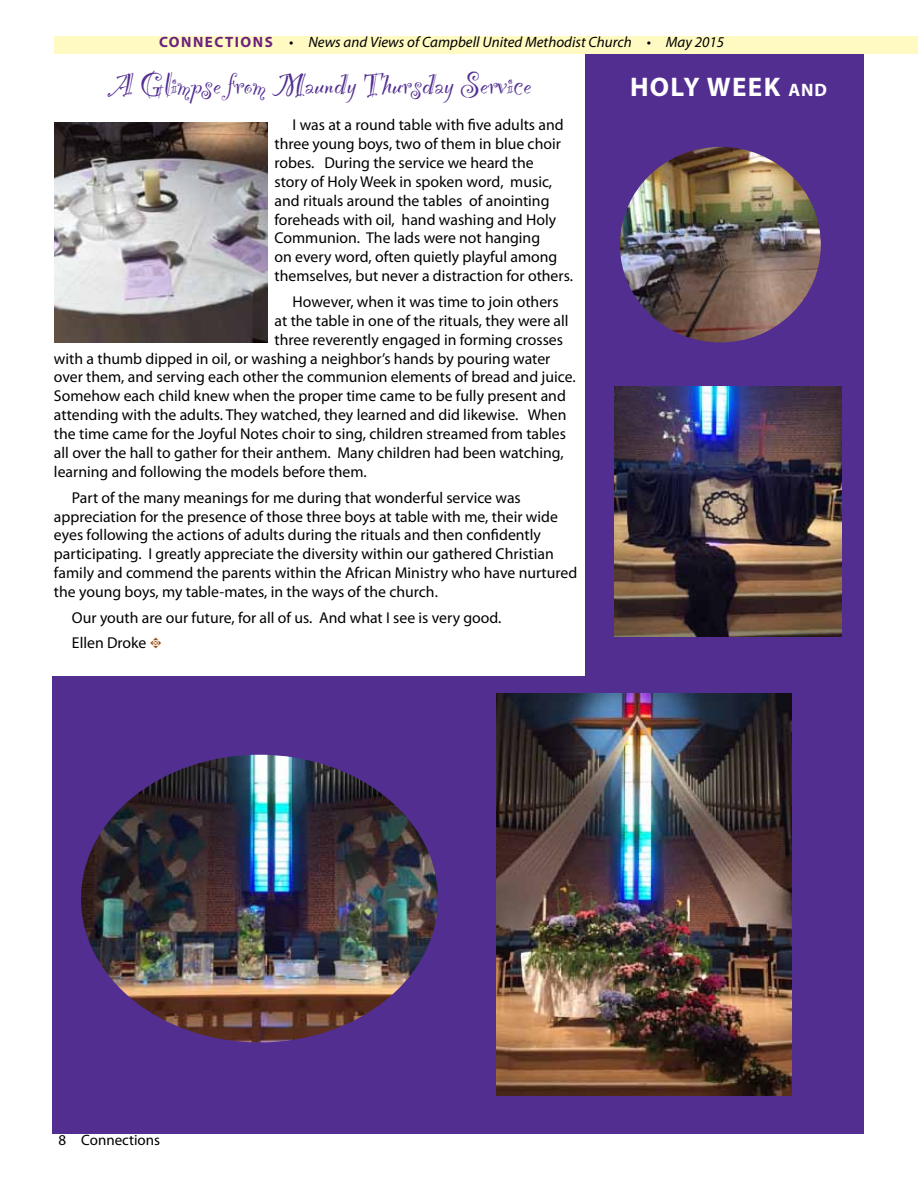
<style>
.page{position:relative;width:918px;height:1188px;background:#fff}
.page>*{position:absolute;margin:0;border:0;box-sizing:border-box;transform-origin:0 0}
.t1{font:36px "Party Let Plain";color:#522e91}
.t2{font:700 27px "Myriad Pro";letter-spacing:.05em;color:#fff}
.t3{font:15.75px/18.9px "Myriad Pro";color:#000}
.t4{font:italic 15px "Myriad Pro";color:#000}
.t5{font:15px "Myriad Pro";color:#000}
.s1{font-weight:700;font-style:normal;color:#6c217f}
.s2{font-family:"Type Embellishments One Let Plain";font-size:15px;color:#994708}
.s3{font-size:18px}
</style>
<div class="page">
<div style="left:55px;top:36px;width:863px;height:18px;background:#fffac2"></div>
<img style="left:54px;top:122px;width:214px;height:220px">
<div style="left:53px;top:676px;width:811px;height:458px;background:#522e91"></div>
<div style="left:585px;top:54px;width:279px;height:622px;background:#522e91"></div>
<img style="left:614px;top:387px;width:227px;height:249px">
<img style="left:497px;top:693px;width:295px;height:402px">
<img style="left:81px;top:755px;width:357px;height:287px">
<img style="left:620px;top:147px;width:201px;height:195px">
<p class="t4" style="left:159px;top:33px;width:567px"><span class="s1">CONNECTIONS</span> • News and Views of Campbell United Methodist Church • May 2015</p>
<h1 class="t1" style="left:108px;top:60px;width:425px">A Glimpse from Maundy Thursday Service</h1>
<p class="t3" style="left:275px;top:115px;width:300px;text-indent:18px">I was at a round table with five adults and three young boys, two of them in blue choir robes. During the service we heard the<br>story of Holy Week in spoken word, music, and rituals around the tables of anointing foreheads with oil, hand washing and Holy Communion. The lads were not hanging<br>on every word, often quietly playful among themselves, but never a distraction for others.</p>
<p class="t3" style="left:293px;top:292px;width:268px">However, when it was time to join others</p>
<p class="t3" style="left:275px;top:311px;width:296px">at the table in one of the rituals, they were all</p>
<p class="t3" style="left:275px;top:330px;width:290px">three reverently engaged in forming crosses</p>
<p class="t3" style="left:54px;top:349px;width:498px">with a thumb dipped in oil, or washing a neighbor’s hands by pouring water</p>
<p class="t3" style="left:54px;top:367px;width:523px">over them, and serving each other the communion elements of bread and juice.</p>
<p class="t3" style="left:54px;top:386px;width:513px">Somehow each child knew when the proper time came to be fully present and</p>
<p class="t3" style="left:54px;top:405px;width:514px">attending with the adults. They watched, they learned and did likewise. When</p>
<p class="t3" style="left:54px;top:424px;width:513px">the time came for the Joyful Notes choir to sing, children streamed from tables</p>
<p class="t3" style="left:54px;top:443px;width:511px">all over the hall to gather for their anthem. Many children had been watching,</p>
<p class="t3" style="left:54px;top:462px;width:314px">learning and following the models before them.</p>
<p class="t3" style="left:54px;top:488px;width:525px;text-indent:18px">Part of the many meanings for me during that wonderful service was appreciation for the presence of those three boys at table with me, their wide eyes following the actions of adults during the rituals and then confidently participating. I greatly appreciate the diversity within our gathered Christian family and commend the parents within the African Ministry who have nurtured the young boys, my table-mates, in the ways of the church.</p>
<p class="t3" style="left:72px;top:604px;width:431px;line-height:25.7px">Our youth are our future, for all of us. And what I see is very good.<br>Ellen Droke <span class="s2">t</span></p>
<h2 class="t2" style="left:630px;top:69px;width:198px">HOLY WEEK <span class="s3">AND</span></h2>
<p class="t5" style="left:59px;top:1131px;width:103px">8 Connections</p>
</div>
